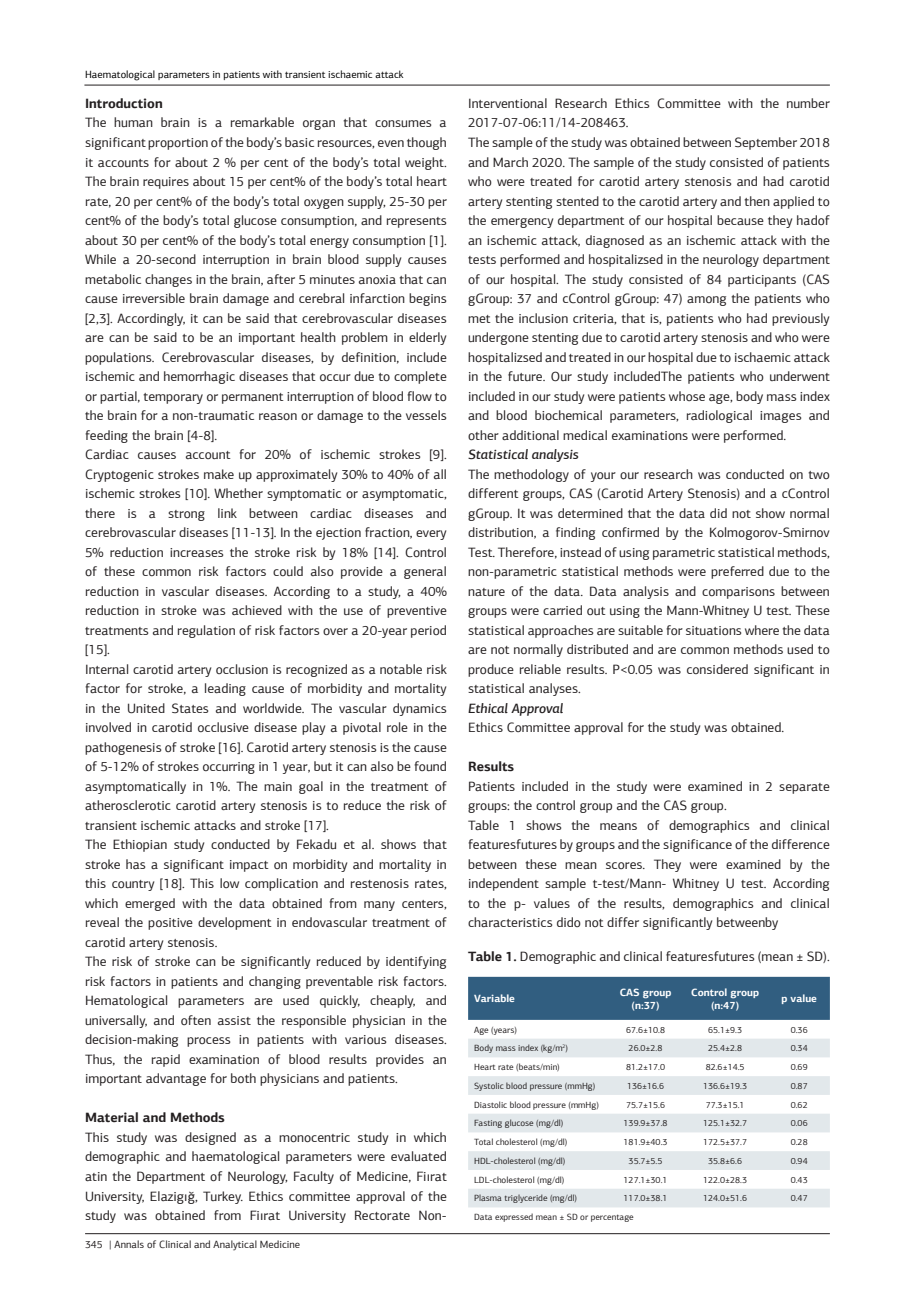
<style>
.page{position:relative;width:915px;height:1306px;background:#fff}
.page>*{position:absolute;margin:0;border:0;box-sizing:border-box;transform-origin:0 0}
.t1{font:13.5px/19.5px "PF Agora Sans Pro";color:#231f20;text-align:justify}
.t2{font:700 13.5px "PF Agora Sans Pro";color:#231f20}
.t3{font:italic 500 13.5px "PF Agora Sans Pro";color:#231f20}
.t4{font:10.5px "PF Agora Sans Pro";color:#000}
.t5{font:700 10.5px/13.5px "PF Agora Sans Pro";color:#fff;text-align:center}
.t6{font:10.5px "PF Agora Sans Pro";color:#231f20}
.t7{font:9px "PF Agora Sans Pro";color:#231f20}
.s1{font-weight:700}
</style>
<div class="page">
<hr style="left:85px;top:1233px;width:744px;height:1px;background:#231f20">
<hr style="left:84px;top:85px;width:745px;height:1px;background:#231f20">
<div style="left:468px;top:976px;width:361px;height:43px;background:#315e80"></div>
<svg style="left:468px;top:1038px;width:361px;height:169px;fill:#e2e8eb"></svg>
<p class="t4" style="left:85px;top:68px;width:320px">Haematological parameters in patients with transient ischaemic attack</p>
<p class="t2" style="left:85px;top:95px;width:79px">Introduction</p>
<p class="t1" style="left:85px;top:113px;width:363px">The human brain is a remarkable organ that consumes a significant proportion of the body’s basic resources, even though it accounts for about 2 % per cent of the body’s total weight.<br>The brain requires about 15 per cent% of the body’s total heart rate, 20 per cent% of the body’s total oxygen supply, 25-30 per cent% of the body’s total glucose consumption, and represents about 30 per cent% of the body’s total energy consumption [1].<br>While a 20-second interruption in brain blood supply causes metabolic changes in the brain, after 5 minutes anoxia that can cause irreversible brain damage and cerebral infarction begins [2,3]. Accordingly, it can be said that cerebrovascular diseases are can be said to be an important health problem in elderly populations. Cerebrovascular diseases, by definition, include ischemic and hemorrhagic diseases that occur due to complete or partial, temporary or permanent interruption of blood flow to the brain for a non-traumatic reason or damage to the vessels feeding the brain [4-8].</p>
<p class="t1" style="left:85px;top:445px;width:363px">Cardiac causes account for 20% of ischemic strokes [9].<br>Cryptogenic strokes make up approximately 30% to 40% of all ischemic strokes [10]. Whether symptomatic or asymptomatic, there is a strong link between cardiac diseases and cerebrovascular diseases [11-13]. In the ejection fraction, every 5% reduction increases the stroke risk by 18% [14]. Control of these common risk factors could also provide a general reduction in vascular diseases. According to a study, a 40% reduction in stroke was achieved with the use of preventive treatments and regulation of risk factors over a 20-year period [15].</p>
<p class="t1" style="left:85px;top:659px;width:363px">Internal carotid artery occlusion is recognized as a notable risk factor for stroke, a leading cause of morbidity and mortality in the United States and worldwide. The vascular dynamics involved in carotid occlusive disease play a pivotal role in the pathogenesis of stroke [16]. Carotid artery stenosis is the cause of 5-12% of strokes occurring in 1 year, but it can also be found asymptomatically in 1%. The main goal in the treatment of atherosclerotic carotid artery stenosis is to reduce the risk of transient ischemic attacks and stroke [17].</p>
<p class="t1" style="left:85px;top:835px;width:363px">The Ethiopian study conducted by Fekadu et al. shows that stroke has a significant impact on morbidity and mortality in this country [18]. This low complication and restenosis rates, which emerged with the data obtained from many centers, reveal the positive development in endovascular treatment of carotid artery stenosis.</p>
<p class="t1" style="left:85px;top:952px;width:363px">The risk of stroke can be significantly reduced by identifying risk factors in patients and changing preventable risk factors.<br>Hematological parameters are used quickly, cheaply, and universally, and often assist the responsible physician in the decision-making process in patients with various diseases.<br>Thus, the rapid examination of blood results provides an important advantage for both physicians and patients.</p>
<p class="t2" style="left:85px;top:1109px;width:141px">Material and Methods</p>
<p class="t1" style="left:85px;top:1127px;width:363px">This study was designed as a monocentric study in which demographic and haematological parameters were evaluated atin the Department of Neurology, Faculty of Medicine, Fiırat University, Elazigığ, Turkey. Ethics committee approval of the study was obtained from Fiırat University Rectorate Non-</p>
<p class="t6" style="left:85px;top:1238px;width:19px">345</p>
<p class="t6" style="left:109px;top:1238px;width:192px">| Annals of Clinical and Analytical Medicine</p>
<p class="t1" style="left:468px;top:94px;width:363px">Interventional Research Ethics Committee with the number<br>2017-07-06:11/14-208463.</p>
<p class="t1" style="left:468px;top:133px;width:363px">The sample of the study was obtained between September 2018 and March 2020. The sample of the study consisted of patients who were treated for carotid artery stenosis and had carotid artery stenting stented to the carotid artery and then applied to the emergency department of our hospital because they hadof an ischemic attack, diagnosed as an ischemic attack with the tests performed and hospitalizsed in the neurology department of our hospital. The study consisted of 84 participants (CAS gGroup: 37 and cControl gGroup: 47) among the patients who met the inclusion criteria, that is, patients who had previously undergone stenting due to carotid artery stenosis and who were hospitalizsed and treated in our hospital due to ischaemic attack in the future. Our study includedThe patients who underwent included in our study were patients whose age, body mass index and blood biochemical parameters, radiological images and other additional medical examinations were performed.</p>
<p class="t3" style="left:468px;top:446px;width:112px">Statistical analysis</p>
<p class="t1" style="left:468px;top:464px;width:363px">The methodology of your our research was conducted on two different groups, CAS (Carotid Artery Stenosis) and a cControl gGroup. It was determined that the data did not show normal distribution, a finding confirmed by the Kolmogorov-Smirnov Test. Therefore, instead of using parametric statistical methods, non-parametric statistical methods were preferred due to the nature of the data. Data analysis and comparisons between groups were carried out using the Mann-Whitney U test. These statistical approaches are suitable for situations where the data are not normally distributed and are common methods used to produce reliable results. P&lt;0.05 was considered significant in statistical analyses.</p>
<p class="t3" style="left:468px;top:700px;width:97px">Ethical Approval</p>
<p class="t1" style="left:468px;top:718px;width:317px">Ethics Committee approval for the study was obtained.</p>
<p class="t2" style="left:468px;top:758px;width:47px">Results</p>
<p class="t1" style="left:468px;top:776px;width:363px">Patients included in the study were examined in 2 separate groups: the control group and the CAS group.</p>
<p class="t1" style="left:468px;top:815px;width:363px">Table 1 shows the means of demographics and clinical featuresfutures by groups and the significance of the difference between these mean scores. They were examined by the independent sample t-test/Mann- Whitney U test. According to the p- values of the results, demographics and clinical characteristics dido not differ significantly betweenby</p>
<p class="t1" style="left:468px;top:946px;width:363px"><span class="s1">Table 1.</span> Demographic and clinical featuresfutures (mean ± SD).</p>
<p class="t5" style="left:474px;top:991px;width:42px">Variable</p>
<p class="t5" style="left:619px;top:985px;width:53px">CAS group (n:37)</p>
<p class="t5" style="left:691px;top:985px;width:69px">Control group (n:47)</p>
<p class="t5" style="left:781px;top:991px;width:37px">p value</p>
<p class="t7" style="left:474px;top:1024px;width:44px">Age (years)</p>
<p class="t7" style="left:626px;top:1024px;width:40px">67.6±10.8</p>
<p class="t7" style="left:708px;top:1024px;width:35px">65.1±9.3</p>
<p class="t7" style="left:790px;top:1024px;width:18px">0.36</p>
<p class="t7" style="left:474px;top:1042px;width:95px">Body mass index (kg/m<sup>2</sup>)</p>
<p class="t7" style="left:628px;top:1042px;width:35px">26.0±2.8</p>
<p class="t7" style="left:708px;top:1042px;width:35px">25.4±2.8</p>
<p class="t7" style="left:790px;top:1042px;width:18px">0.34</p>
<p class="t7" style="left:474px;top:1061px;width:87px">Heart rate (beats/min)</p>
<p class="t7" style="left:626px;top:1061px;width:40px">81.2±17.0</p>
<p class="t7" style="left:705px;top:1061px;width:40px">82.6±14.5</p>
<p class="t7" style="left:790px;top:1061px;width:18px">0.69</p>
<p class="t7" style="left:474px;top:1080px;width:123px">Systolic blood pressure (mmHg)</p>
<p class="t7" style="left:627px;top:1080px;width:39px">136±16.6</p>
<p class="t7" style="left:703px;top:1080px;width:45px">136.6±19.3</p>
<p class="t7" style="left:790px;top:1080px;width:18px">0.87</p>
<p class="t7" style="left:474px;top:1099px;width:126px">Diastolic blood pressure (mmHg)</p>
<p class="t7" style="left:626px;top:1099px;width:40px">75.7±15.6</p>
<p class="t7" style="left:705px;top:1099px;width:40px">77.3±15.1</p>
<p class="t7" style="left:790px;top:1099px;width:18px">0.62</p>
<p class="t7" style="left:474px;top:1117px;width:91px">Fasting glucose (mg/dl)</p>
<p class="t7" style="left:623px;top:1117px;width:45px">139.9±37.8</p>
<p class="t7" style="left:703px;top:1117px;width:45px">125.1±32.7</p>
<p class="t7" style="left:790px;top:1117px;width:18px">0.06</p>
<p class="t7" style="left:474px;top:1136px;width:95px">Total cholesterol (mg/dl)</p>
<p class="t7" style="left:623px;top:1136px;width:45px">181.9±40.3</p>
<p class="t7" style="left:703px;top:1136px;width:45px">172.5±37.7</p>
<p class="t7" style="left:790px;top:1136px;width:18px">0.28</p>
<p class="t7" style="left:474px;top:1155px;width:93px">HDL-cholesterol (mg/dl)</p>
<p class="t7" style="left:628px;top:1155px;width:35px">35.7±5.5</p>
<p class="t7" style="left:708px;top:1155px;width:35px">35.8±6.6</p>
<p class="t7" style="left:790px;top:1155px;width:18px">0.94</p>
<p class="t7" style="left:474px;top:1174px;width:92px">LDL-cholesterol (mg/dl)</p>
<p class="t7" style="left:623px;top:1174px;width:45px">127.1±30.1</p>
<p class="t7" style="left:703px;top:1174px;width:45px">122.0±28.3</p>
<p class="t7" style="left:790px;top:1174px;width:18px">0.43</p>
<p class="t7" style="left:474px;top:1192px;width:104px">Plasma triglyceride (mg/dl)</p>
<p class="t7" style="left:623px;top:1192px;width:45px">117.0±38.1</p>
<p class="t7" style="left:703px;top:1192px;width:45px">124.0±51.6</p>
<p class="t7" style="left:790px;top:1192px;width:18px">0.47</p>
<p class="t7" style="left:474px;top:1211px;width:161px">Data expressed mean ± SD or percentage</p>
</div>
